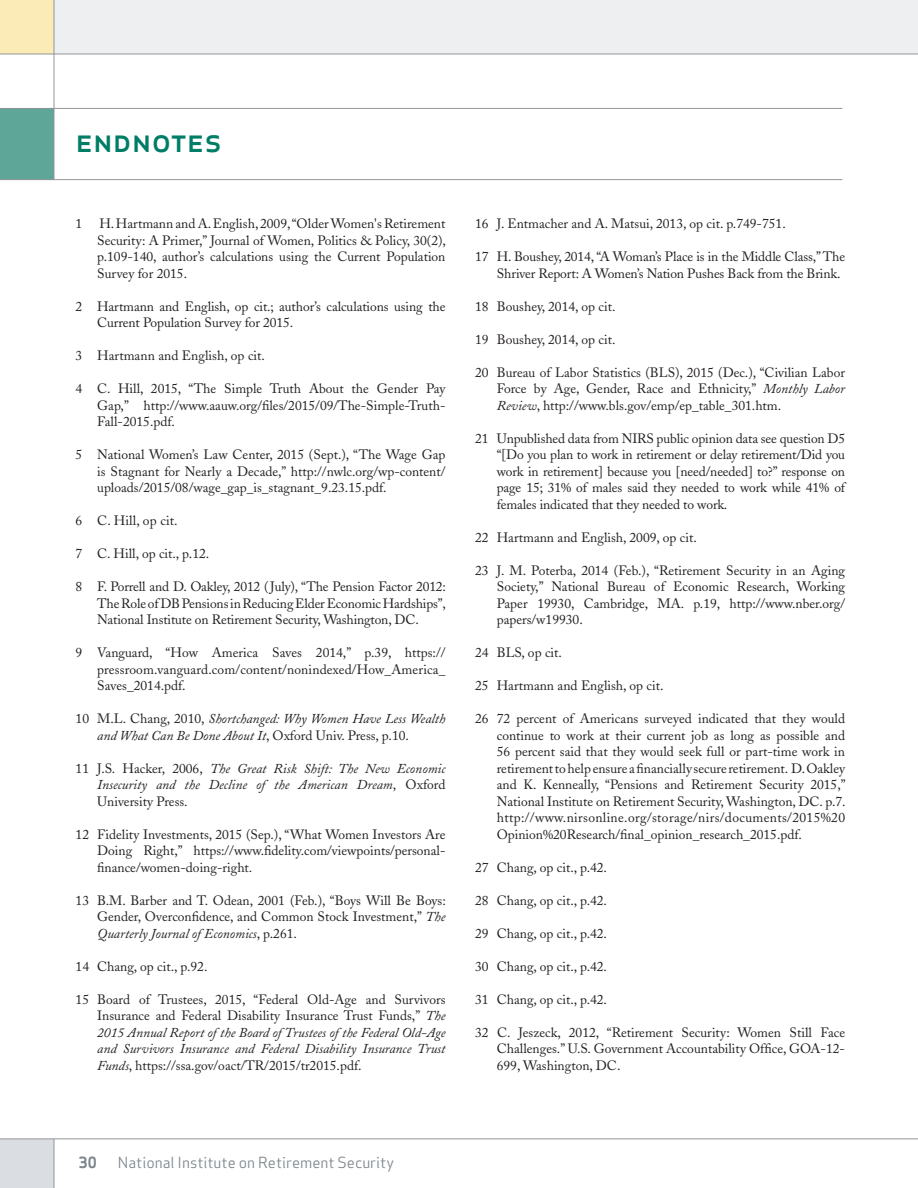
<style>
.page{position:relative;width:918px;height:1188px;background:#fff}
.page>*{position:absolute;margin:0;border:0;box-sizing:border-box;transform-origin:0 0}
.t1{font:33px "Apex Sans Medium C";color:#007d67}
.t2{font:15px "Apex Sans Book T";color:#7c868d}
.t3{font:15px "Apex Sans Bold C";color:#7c868d}
.t4{font:13.5px/16.5px "Adobe Caslon";color:#231f20;text-align:justify}
.t5{font:italic 13.5px/16.5px "Adobe Caslon";color:#231f20}
.s1{font-style:normal}
.s2{font-style:italic}
</style>
<div class="page">
<div style="left:0;top:1139px;width:54px;height:49px;background:#dadee2"></div>
<hr style="left:54px;top:1139px;width:1px;height:49px;background:#939598">
<hr style="left:0;top:1138px;width:918px;height:1px;background:#939598">
<div style="left:0;top:0;width:918px;height:54px;background:#edeff1"></div>
<div style="left:0;top:0;width:54px;height:54px;background:#fbecb7"></div>
<hr style="left:0;top:54px;width:918px;height:1px;background:#939598">
<div style="left:0;top:109px;width:54px;height:71px;background:#5da698"></div>
<hr style="left:0;top:179px;width:842px;height:1px;background:#939598">
<hr style="left:0;top:108px;width:842px;height:1px;background:#939598">
<hr style="left:54px;top:0;width:1px;height:179px;background:#939598">
<h1 class="t1" style="left:76px;top:118px;width:148px">endnotes</h1>
<p class="t4" style="left:76px;top:216px;width:8px">1</p>
<p class="t4" style="left:97px;top:216px;width:350px">H. Hartmann and A. English, 2009, “Older Women's Retirement Security: A Primer,” Journal of Women, Politics &amp; Policy, 30(2), p.109-140, author’s calculations using the Current Population Survey for 2015.</p>
<p class="t4" style="left:97px;top:298px;width:350px;text-indent:-22px">2 Hartmann and English, op cit.; author’s calculations using the<br>Current Population Survey for 2015.</p>
<p class="t4" style="left:76px;top:348px;width:191px">3 Hartmann and English, op cit.</p>
<p class="t4" style="left:97px;top:381px;width:350px;text-indent:-22px">4 C. Hill, 2015, “The Simple Truth About the Gender Pay Gap,” http://www.aauw.org/files/2015/09/The-Simple-Truth-Fall-2015.pdf.</p>
<p class="t4" style="left:97px;top:447px;width:350px;text-indent:-22px">5 National Women’s Law Center, 2015 (Sept.), “The Wage Gap is Stagnant for Nearly a Decade,” http://nwlc.org/wp-content/ uploads/2015/08/wage_gap_is_stagnant_9.23.15.pdf.</p>
<p class="t4" style="left:76px;top:513px;width:104px">6 C. Hill, op cit.</p>
<p class="t4" style="left:76px;top:546px;width:135px">7 C. Hill, op cit., p.12.</p>
<p class="t4" style="left:97px;top:579px;width:350px;text-indent:-22px">8 F. Porrell and D. Oakley, 2012 (July), “The Pension Factor 2012:<br>The Role of DB Pensions in Reducing Elder Economic Hardships”, National Institute on Retirement Security, Washington, DC.</p>
<p class="t4" style="left:97px;top:645px;width:350px;text-indent:-22px">9 Vanguard, “How America Saves 2014,” p.39, https:// pressroom.vanguard.com/content/nonindexed/How_America_ Saves_2014.pdf.</p>
<p class="t5" style="left:97px;top:711px;width:350px;text-indent:-22px"><span class="s1">10 M.L. Chang, 2010,</span> Shortchanged: Why Women Have Less Wealth and What Can Be Done About It<span class="s1">, Oxford Univ. Press, p.10.</span></p>
<p class="t5" style="left:97px;top:760px;width:350px;text-align:justify;text-indent:-22px"><span class="s1">11 J.S. Hacker, 2006,</span> The Great Risk Shift: The New Economic Insecurity and the Decline of the American Dream<span class="s1">, Oxford University Press.</span></p>
<p class="t4" style="left:97px;top:826px;width:350px;text-indent:-22px">12 Fidelity Investments, 2015 (Sep.), “What Women Investors Are Doing Right,” https://www.fidelity.com/viewpoints/personal&shy;finance/women-doing-right.</p>
<p class="t4" style="left:97px;top:892px;width:350px;text-indent:-22px">13 B.M. Barber and T. Odean, 2001 (Feb.), “Boys Will Be Boys:<br>Gender, Overconfidence, and Common Stock Investment,” <span class="s2">The Quarterly Journal of Economics</span>, p.261.</p>
<p class="t4" style="left:76px;top:958px;width:133px">14 Chang, op cit., p.92.</p>
<p class="t4" style="left:97px;top:991px;width:350px;text-indent:-22px">15 Board of Trustees, 2015, “Federal Old-Age and Survivors Insurance and Federal Disability Insurance Trust Funds,” <span class="s2">The 2015 Annual Report of the Board of Trustees of the Federal Old-Age and Survivors Insurance and Federal Disability Insurance Trust Funds</span>, https://ssa.gov/oact/TR/2015/tr2015.pdf.</p>
<p class="t4" style="left:475px;top:216px;width:312px">16 J. Entmacher and A. Matsui, 2013, op cit. p.749-751.</p>
<p class="t4" style="left:497px;top:249px;width:350px;text-indent:-22px">17 H. Boushey, 2014, “A Woman’s Place is in the Middle Class,” The<br>Shriver Report: A Women’s Nation Pushes Back from the Brink.</p>
<p class="t4" style="left:475px;top:298px;width:142px">18 Boushey, 2014, op cit.</p>
<p class="t4" style="left:475px;top:331px;width:142px">19 Boushey, 2014, op cit.</p>
<p class="t4" style="left:497px;top:364px;width:350px;text-indent:-22px">20 Bureau of Labor Statistics (BLS), 2015 (Dec.), “Civilian Labor Force by Age, Gender, Race and Ethnicity,” <span class="s2">Monthly Labor Review</span>, http://www.bls.gov/emp/ep_table_301.htm.</p>
<p class="t4" style="left:497px;top:430px;width:350px;text-indent:-22px">21 Unpublished data from NIRS public opinion data see question D5 “[Do you plan to work in retirement or delay retirement/Did you work in retirement] because you [need/needed] to?” response on page 15; 31% of males said they needed to work while 41% of females indicated that they needed to work.</p>
<p class="t4" style="left:475px;top:529px;width:223px">22 Hartmann and English, 2009, op cit.</p>
<p class="t4" style="left:497px;top:562px;width:350px;text-indent:-22px">23 J. M. Poterba, 2014 (Feb.), “Retirement Security in an Aging Society,” National Bureau of Economic Research, Working Paper 19930, Cambridge, MA. p.19, http://www.nber.org/ papers/w19930.</p>
<p class="t4" style="left:475px;top:645px;width:88px">24 BLS, op cit.</p>
<p class="t4" style="left:475px;top:678px;width:190px">25 Hartmann and English, op cit.</p>
<p class="t4" style="left:497px;top:711px;width:350px;text-indent:-22px">26 72 percent of Americans surveyed indicated that they would continue to work at their current job as long as possible and 56 percent said that they would seek full or part-time work in retirement to help ensure a financially secure retirement. D. Oakley and K. Kenneally, “Pensions and Retirement Security 2015,” National Institute on Retirement Security, Washington, DC. p.7. http://www.nirsonline.org/storage/nirs/documents/2015%20<br>Opinion%20Research/final_opinion_research_2015.pdf.</p>
<p class="t4" style="left:475px;top:859px;width:133px">27 Chang, op cit., p.42.</p>
<p class="t4" style="left:475px;top:892px;width:133px">28 Chang, op cit., p.42.</p>
<p class="t4" style="left:475px;top:925px;width:133px">29 Chang, op cit., p.42.</p>
<p class="t4" style="left:475px;top:958px;width:133px">30 Chang, op cit., p.42.</p>
<p class="t4" style="left:475px;top:991px;width:133px">31 Chang, op cit., p.42.</p>
<p class="t4" style="left:497px;top:1024px;width:350px;text-indent:-22px">32 C. Jeszeck, 2012, “Retirement Security: Women Still Face Challenges.” U.S. Government Accountability Office, GOA-12- 699, Washington, DC.</p>
<p class="t3" style="left:79px;top:1153px;width:19px">30</p>
<p class="t2" style="left:118px;top:1153px;width:278px">National Institute on Retirement Security</p>
</div>
